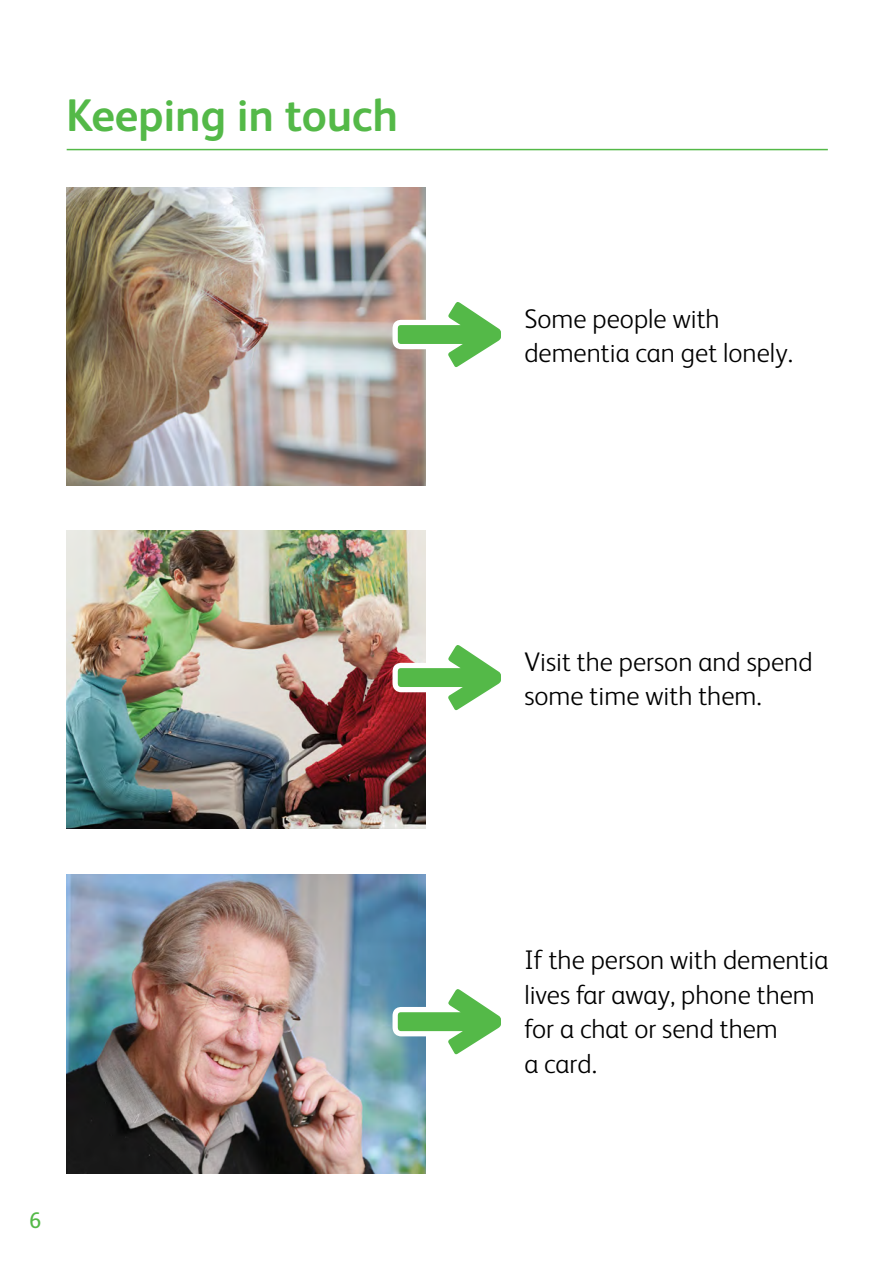
<style>
.page{position:relative;width:893px;height:1263px;background:#fff}
.page>*{position:absolute;margin:0;border:0;box-sizing:border-box;transform-origin:0 0}
.t1{font:700 45.75px "FS Albert";letter-spacing:-.005em;color:#54b948}
.t2{font:300 27px/34.5px "FS Albert";color:#000}
.t3{font:22.5px "FS Albert";color:#54b948}
</style>
<div class="page">
<hr style="left:67px;top:149px;width:761px;height:1px;background:#54b948">
<img style="left:66px;top:187px;width:359px;height:299px">
<img style="left:66px;top:874px;width:359px;height:299px">
<img style="left:66px;top:530px;width:359px;height:299px">
<svg style="left:392px;top:989px;width:109px;height:65px"></svg>
<svg style="left:392px;top:645px;width:109px;height:65px"></svg>
<svg style="left:392px;top:302px;width:109px;height:65px"></svg>
<p class="t1" style="left:66px;top:84px;width:333px">Keeping in touch</p>
<p class="t3" style="left:29px;top:1205px;width:14px">6</p>
<p class="t2" style="left:524px;top:300px;width:270px">Some people with dementia can get lonely.</p>
<p class="t2" style="left:524px;top:643px;width:290px">Visit the person and spend some time with them.</p>
<p class="t2" style="left:524px;top:941px;width:306px">If the person with dementia lives far away, phone them for a chat or send them<br>a card.</p>
</div>
